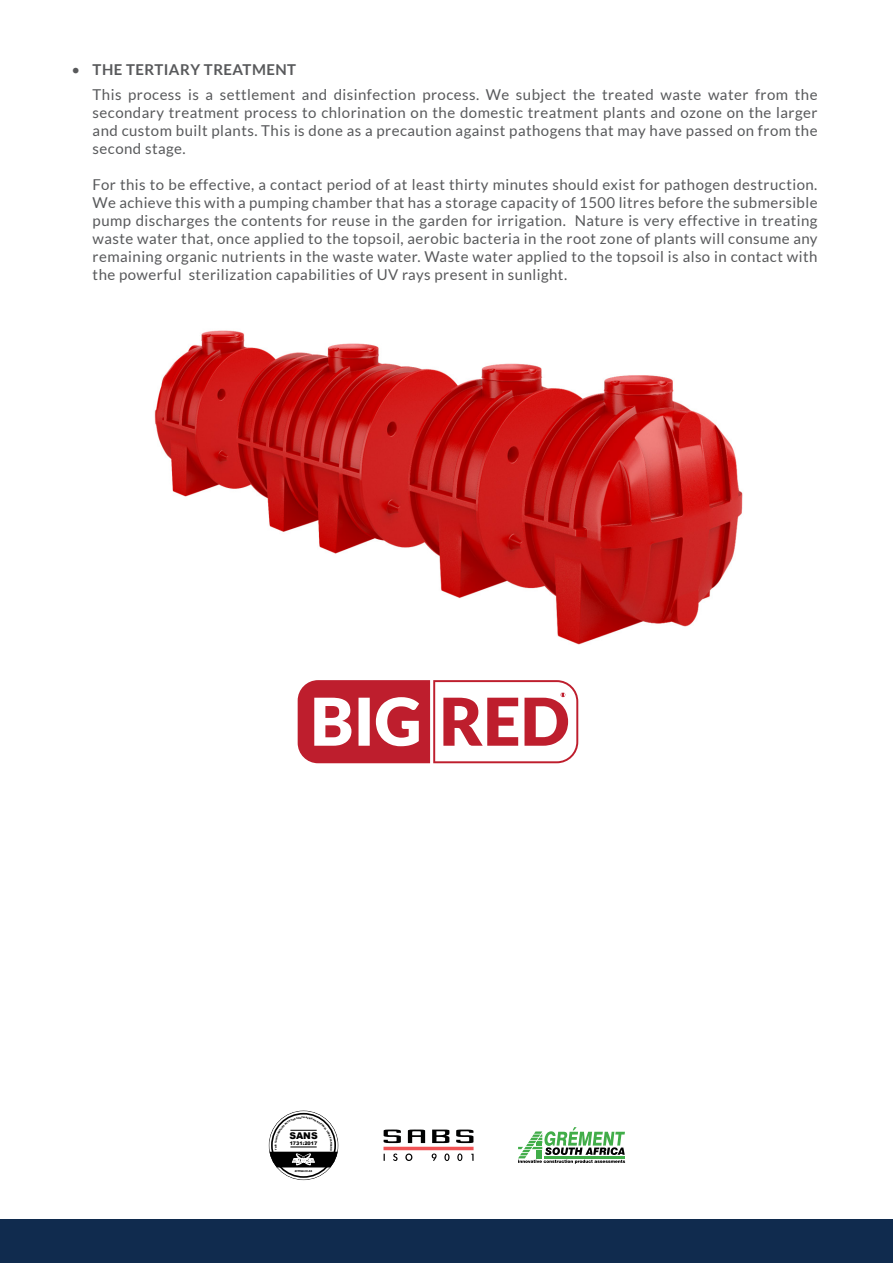
<style>
.page{position:relative;width:893px;height:1263px;background:#fff}
.page>*{position:absolute;margin:0;border:0;box-sizing:border-box;transform-origin:0 0}
.t1{font:15px/18px "Lato";letter-spacing:.03em;color:#58595b;text-align:justify}
.t2{font:700 15px "Lato";letter-spacing:.03em;color:#58595b}
.t3{font:900 9.3px "Arial";color:#000}
.t4{font:900 4.95px "Arial";color:#000}
.t5{font:700 3.75px "Arial Narrow";color:#000}
</style>
<div class="page">
<img style="left:154px;top:330px;width:589px;height:315px">
<div style="left:0;top:1220px;width:893px;height:43px;background:#102b4e"></div>
<svg style="left:518px;top:1127px;width:107px;height:37px"></svg>
<hr style="left:383px;top:1147px;width:91px;height:3px;background:#f05355">
<svg style="left:432px;top:1129px;width:18px;height:14px"></svg>
<svg style="left:408px;top:1129px;width:17px;height:14px"></svg>
<svg style="left:383px;top:1129px;width:18px;height:14px"></svg>
<svg style="left:456px;top:1129px;width:18px;height:14px"></svg>
<svg style="left:405px;top:1153px;width:8px;height:8px"></svg>
<svg style="left:457px;top:1153px;width:6px;height:8px"></svg>
<svg style="left:444px;top:1153px;width:6px;height:8px"></svg>
<svg style="left:431px;top:1153px;width:6px;height:8px"></svg>
<svg style="left:393px;top:1153px;width:5px;height:8px"></svg>
<svg style="left:471px;top:1154px;width:3px;height:7px"></svg>
<svg style="left:298px;top:680px;width:280px;height:83px"></svg>
<svg style="left:268px;top:1110px;width:70px;height:70px"></svg>
<p class="t1" style="left:71px;top:60px;width:10px">•</p>
<p class="t2" style="left:93px;top:61px;width:205px">THE TERTIARY TREATMENT</p>
<p class="t1" style="left:93px;top:86px;width:726px">This process is a settlement and disinfection process. We subject the treated waste water from the secondary treatment process to chlorination on the domestic treatment plants and ozone on the larger and custom built plants. This is done as a precaution against pathogens that may have passed on from the second stage.</p>
<p class="t1" style="left:93px;top:176px;width:726px">For this to be effective, a contact period of at least thirty minutes should exist for pathogen destruction.<br>We achieve this with a pumping chamber that has a storage capacity of 1500 litres before the submersible pump discharges the contents for reuse in the garden for irrigation. Nature is very effective in treating waste water that, once applied to the topsoil, aerobic bacteria in the root zone of plants will consume any remaining organic nutrients in the waste water. Waste water applied to the topsoil is also in contact with the powerful sterilization capabilities of UV rays present in sunlight.</p>
<p class="t3" style="left:289px;top:1129px;width:30px">SANS</p>
<p class="t4" style="left:290px;top:1139px;width:29px">1731:2017</p>
<p class="t5" style="left:295px;top:1168px;width:19px">armsa.co.za</p>
</div>
